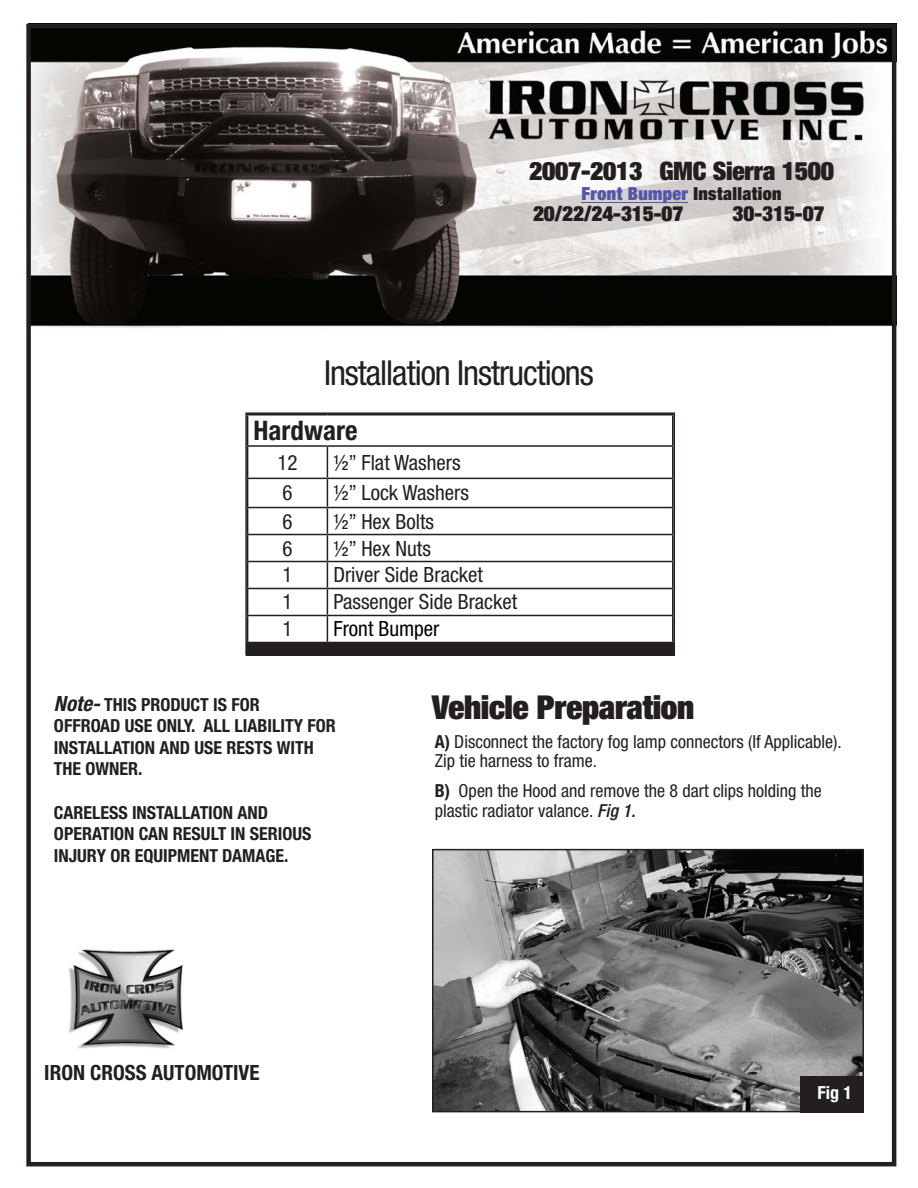
<style>
.page{position:relative;width:918px;height:1188px;background:#fff}
.page>*{position:absolute;margin:0;border:0;box-sizing:border-box;transform-origin:0 0}
.t1{font:condensed 34.5px "Helvetica Neue LT Std";letter-spacing:-.03em;color:#231f20}
.t2{font:900 condensed 33px "Helvetica Neue LT Std";letter-spacing:-.01em;color:#231f20}
.t3{font:700 condensed 27px "Helvetica Neue LT Std";color:#231f20}
.t4{font:900 condensed 25.5px "Helvetica Neue LT Std";letter-spacing:-.01em;color:#231f20}
.t5{font:condensed 21px "Helvetica Neue LT Std";color:#231f20}
.t6{font:900 condensed 21px "Helvetica Neue LT Std";color:#231f20}
.t7{font:700 condensed 21px "Helvetica Neue LT Std";color:#231f20}
.t8{font:condensed 21px "Helvetica Neue LT Std";color:#000}
.t9{font:700 condensed 18px/21.6px "Helvetica Neue LT Std";color:#231f20}
.t10{font:condensed 18px/19.5px "Helvetica Neue LT Std";color:#231f20}
.t11{font:900 condensed 18px "Helvetica Neue LT Std";letter-spacing:.02em;color:#231f20}
.t12{font:700 condensed 18px "Helvetica Neue LT Std";color:#fff}
.s1{color:#55a}
.s2{font-style:italic;font-size:21px}
.s3{font-weight:700}
.s4{font-weight:500;font-style:italic}
</style>
<div class="page">
<img style="left:28px;top:23px;width:868px;height:305px">
<div style="left:26px;top:24px;width:870px;height:1142px;border:4px solid #231f20"></div>
<hr style="left:247px;top:445px;width:80px;height:2px;background:#231f20">
<hr style="left:327px;top:445px;width:347px;height:2px;background:#231f20">
<hr style="left:327px;top:447px;width:1px;height:31px;background:#231f20">
<hr style="left:247px;top:478px;width:80px;height:1px;background:#231f20">
<hr style="left:327px;top:478px;width:347px;height:1px;background:#231f20">
<hr style="left:247px;top:507px;width:80px;height:1px;background:#231f20">
<hr style="left:327px;top:507px;width:347px;height:1px;background:#231f20">
<hr style="left:247px;top:534px;width:80px;height:1px;background:#231f20">
<hr style="left:327px;top:534px;width:347px;height:1px;background:#231f20">
<hr style="left:247px;top:561px;width:80px;height:1px;background:#231f20">
<hr style="left:327px;top:561px;width:347px;height:1px;background:#231f20">
<hr style="left:247px;top:588px;width:80px;height:1px;background:#231f20">
<hr style="left:327px;top:588px;width:347px;height:1px;background:#231f20">
<hr style="left:247px;top:615px;width:80px;height:1px;background:#231f20">
<hr style="left:327px;top:615px;width:347px;height:1px;background:#231f20">
<svg style="left:327px;top:479px;width:1px;height:163px"></svg>
<div style="left:245px;top:412px;width:430px;height:244px;border:2px solid #231f20"></div>
<div style="left:247px;top:642px;width:428px;height:14px;background:#231f20"></div>
<img style="left:69px;top:949px;width:114px;height:100px">
<hr style="left:582px;top:202px;width:106px;height:1px;background:#55a">
<img style="left:435px;top:852px;width:426px;height:257px">
<div style="left:432px;top:849px;width:432px;height:263px;border:2px solid #231f20"></div>
<div style="left:800px;top:1076px;width:64px;height:36px;background:#231f20"></div>
<h3 class="t4" style="left:529px;top:155px;width:306px">2007-2013 GMC Sierra 1500</h3>
<p class="t11" style="left:582px;top:183px;width:201px"><span class="s1">Front Bumper</span> Installation</p>
<p class="t6" style="left:533px;top:201px;width:152px">20/22/24-315-07</p>
<p class="t6" style="left:733px;top:201px;width:93px">30-315-07</p>
<h1 class="t1" style="left:324px;top:353px;width:271px">Installation Instructions</h1>
<h3 class="t3" style="left:254px;top:414px;width:105px">Hardware</h3>
<p class="t5" style="left:277px;top:450px;width:22px">12</p>
<p class="t5" style="left:333px;top:450px;width:129px">½” Flat Washers</p>
<p class="t5" style="left:282px;top:481px;width:12px">6</p>
<p class="t5" style="left:333px;top:481px;width:137px">½” Lock Washers</p>
<p class="t5" style="left:282px;top:509px;width:12px">6</p>
<p class="t5" style="left:333px;top:509px;width:102px">½” Hex Bolts</p>
<p class="t5" style="left:282px;top:536px;width:12px">6</p>
<p class="t5" style="left:333px;top:536px;width:99px">½” Hex Nuts</p>
<p class="t5" style="left:282px;top:563px;width:12px">1</p>
<p class="t5" style="left:333px;top:563px;width:151px">Driver Side Bracket</p>
<p class="t5" style="left:282px;top:590px;width:12px">1</p>
<p class="t5" style="left:333px;top:590px;width:185px">Passenger Side Bracket</p>
<p class="t5" style="left:282px;top:617px;width:12px">1</p>
<p class="t8" style="left:333px;top:617px;width:108px">Front Bumper</p>
<p class="t9" style="left:54px;top:693px;width:283px"><span class="s2">Note-</span> THIS PRODUCT IS FOR<br>OFFROAD USE ONLY. ALL LIABILITY FOR<br>INSTALLATION AND USE RESTS WITH<br>THE OWNER.</p>
<p class="t9" style="left:54px;top:801px;width:259px">CARELESS INSTALLATION AND<br>OPERATION CAN RESULT IN SERIOUS<br>INJURY OR EQUIPMENT DAMAGE.</p>
<p class="t7" style="left:44px;top:1060px;width:217px">IRON CROSS AUTOMOTIVE</p>
<h2 class="t2" style="left:432px;top:686px;width:264px">Vehicle Preparation</h2>
<p class="t10" style="left:435px;top:732px;width:409px"><span class="s3">A)</span> Disconnect the factory fog lamp connectors (If Applicable).<br>Zip tie harness to frame.</p>
<p class="t10" style="left:435px;top:781px;width:388px"><span class="s3">B)</span> Open the Hood and remove the 8 dart clips holding the plastic radiator valance. <span class="s4">Fig 1.</span></p>
<p class="t12" style="left:818px;top:1082px;width:36px">Fig 1</p>
</div>
